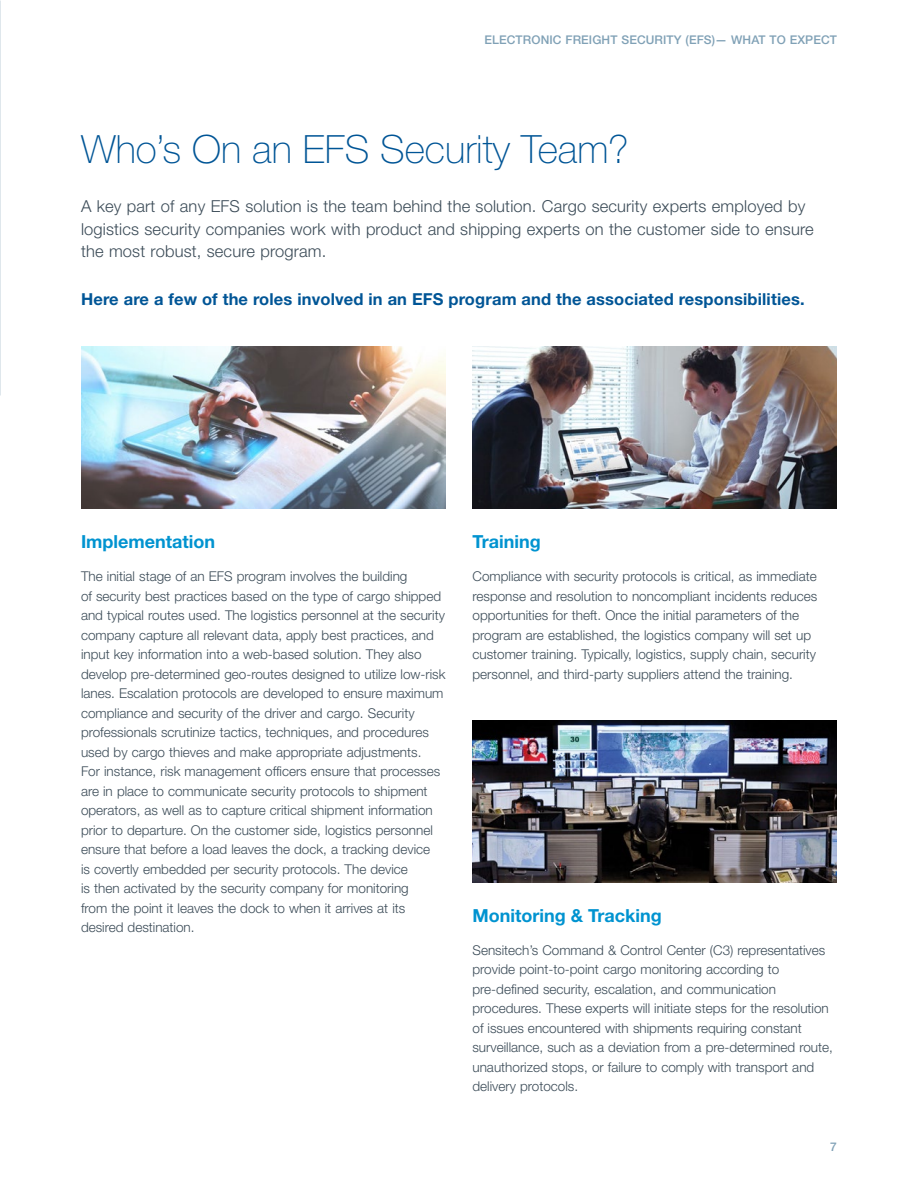
<style>
.page{position:relative;width:918px;height:1188px;background:#fff}
.page>*{position:absolute;margin:0;border:0;box-sizing:border-box;transform-origin:0 0}
.t1{font:100 39px "Helvetica Neue LT Std";color:#005596}
.t2{font:700 18px "Helvetica Neue LT Std";color:#0093d0}
.t3{font:300 16.5px/22.5px "Helvetica Neue LT Std";letter-spacing:.01em;color:#3c4c58}
.t4{font:700 16.5px "Helvetica Neue LT Std";letter-spacing:.01em;color:#005596}
.t5{font:300 13.5px/19.5px "Helvetica Neue LT Std";color:#3c4c58}
.t6{font:500 12px "Helvetica Neue LT Std";letter-spacing:.01em;color:#80a1b6}
</style>
<div class="page">
<img style="left:81px;top:347px;width:365px;height:162px">
<img style="left:472px;top:347px;width:365px;height:162px">
<img style="left:472px;top:720px;width:365px;height:162px">
<img style="left:0;top:0;width:1px;height:396px">
<p class="t6" style="left:484px;top:33px;width:354px">ELECTRONIC FREIGHT SECURITY (EFS)— WHAT TO EXPECT</p>
<h1 class="t1" style="left:81px;top:127px;width:549px">Who’s On an EFS Security Team?</h1>
<p class="t3" style="left:81px;top:195px;width:734px">A key part of any EFS solution is the team behind the solution. Cargo security experts employed by logistics security companies work with product and shipping experts on the customer side to ensure the most robust, secure program.</p>
<p class="t4" style="left:81px;top:289px;width:725px">Here are a few of the roles involved in an EFS program and the associated responsibilities.</p>
<h2 class="t2" style="left:81px;top:531px;width:136px">Implementation</h2>
<p class="t5" style="left:81px;top:567px;width:366px">The initial stage of an EFS program involves the building<br>of security best practices based on the type of cargo shipped and typical routes used. The logistics personnel at the security company capture all relevant data, apply best practices, and input key information into a web-based solution. They also develop pre-determined geo-routes designed to utilize low-risk lanes. Escalation protocols are developed to ensure maximum compliance and security of the driver and cargo. Security professionals scrutinize tactics, techniques, and procedures used by cargo thieves and make appropriate adjustments.<br>For instance, risk management officers ensure that processes are in place to communicate security protocols to shipment operators, as well as to capture critical shipment information prior to departure. On the customer side, logistics personnel ensure that before a load leaves the dock, a tracking device<br>is covertly embedded per security protocols. The device<br>is then activated by the security company for monitoring<br>from the point it leaves the dock to when it arrives at its desired destination.</p>
<h2 class="t2" style="left:472px;top:531px;width:70px">Training</h2>
<p class="t5" style="left:472px;top:567px;width:346px">Compliance with security protocols is critical, as immediate response and resolution to noncompliant incidents reduces opportunities for theft. Once the initial parameters of the program are established, the logistics company will set up customer training. Typically, logistics, supply chain, security personnel, and third-party suppliers attend the training.</p>
<h2 class="t2" style="left:472px;top:904px;width:191px">Monitoring &amp; Tracking</h2>
<p class="t5" style="left:472px;top:940px;width:362px">Sensitech’s Command &amp; Control Center (C3) representatives provide point-to-point cargo monitoring according to pre-defined security, escalation, and communication procedures. These experts will initiate steps for the resolution of issues encountered with shipments requiring constant surveillance, such as a deviation from a pre-determined route, unauthorized stops, or failure to comply with transport and delivery protocols.</p>
<p class="t6" style="left:830px;top:1140px;width:8px">7</p>
</div>
